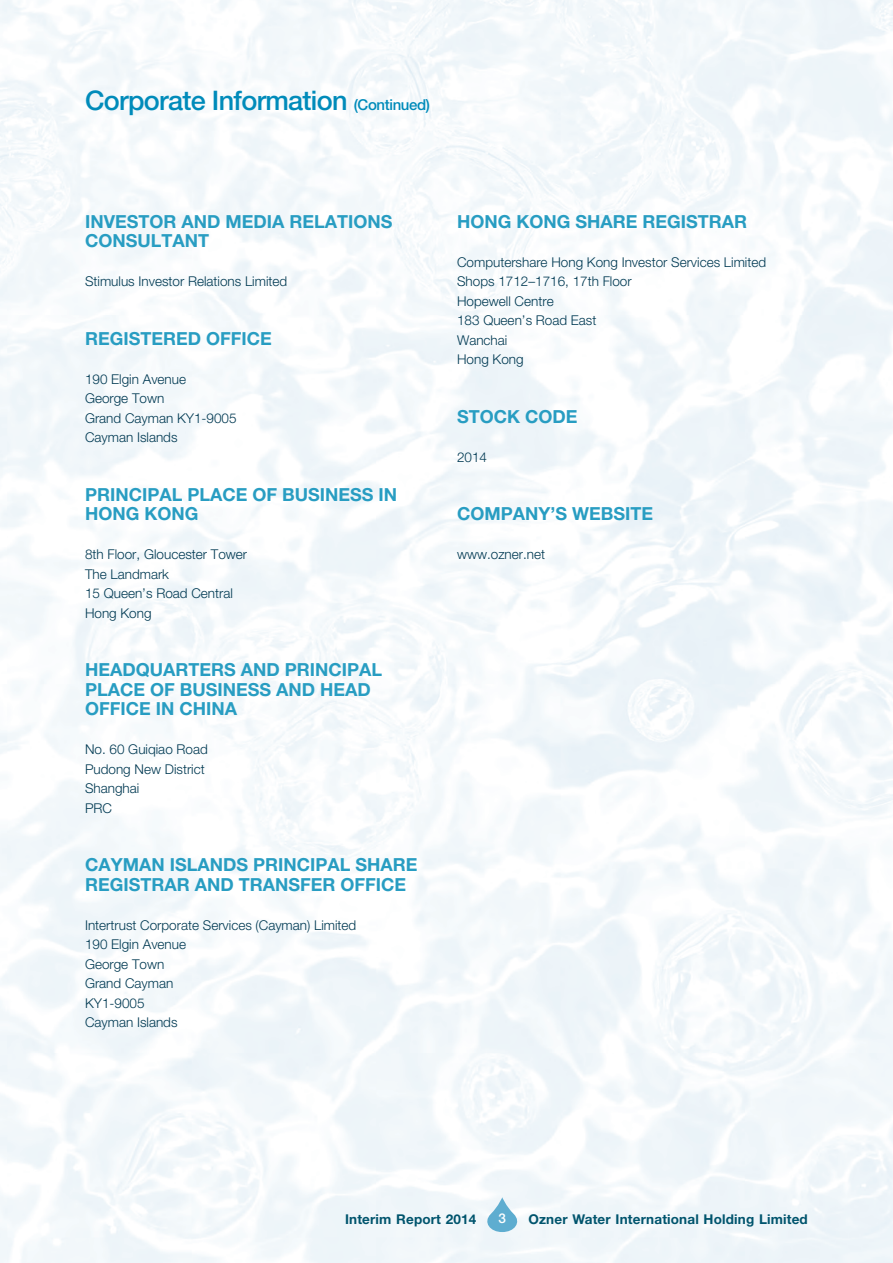
<style>
.page{position:relative;width:893px;height:1263px;background:#fff}
.page>*{position:absolute;margin:0;border:0;box-sizing:border-box;transform-origin:0 0}
.t1{font:500 27px "Helvetica Neue LT Std";letter-spacing:-.025em;color:#008bba}
.t2{font:700 18px/19.5px "Helvetica Neue LT Std";color:#289dc2}
.t3{font:300 13.5px/19.5px "Helvetica Neue LT Std";color:#003952}
.t4{font:700 13.5px "Helvetica Neue LT Std";letter-spacing:.01em;color:#00546d}
.t5{font:500 13.5px "Helvetica Neue LT Std";color:#fff}
.s1{font-size:15px}
</style>
<div class="page">
<svg style="left:482px;top:1197px;width:40px;height:35px"></svg>
<h1 class="t1" style="left:85px;top:84px;width:346px">Corporate Information <span class="s1">(Continued)</span></h1>
<p class="t2" style="left:85px;top:211px;width:309px">INVESTOR AND MEDIA RELATIONS<br>CONSULTANT</p>
<p class="t3" style="left:85px;top:271px;width:204px">Stimulus Investor Relations Limited</p>
<p class="t2" style="left:85px;top:328px;width:188px">REGISTERED OFFICE</p>
<p class="t3" style="left:85px;top:369px;width:153px">190 Elgin Avenue<br>George Town<br>Grand Cayman KY1-9005<br>Cayman Islands</p>
<p class="t2" style="left:85px;top:484px;width:314px">PRINCIPAL PLACE OF BUSINESS IN<br>HONG KONG</p>
<p class="t3" style="left:85px;top:544px;width:164px">8th Floor, Gloucester Tower<br>The Landmark<br>15 Queen’s Road Central<br>Hong Kong</p>
<p class="t2" style="left:85px;top:659px;width:299px">HEADQUARTERS AND PRINCIPAL<br>PLACE OF BUSINESS AND HEAD<br>OFFICE IN CHINA</p>
<p class="t3" style="left:85px;top:739px;width:124px">No. 60 Guiqiao Road<br>Pudong New District<br>Shanghai<br>PRC</p>
<p class="t2" style="left:85px;top:854px;width:334px">CAYMAN ISLANDS PRINCIPAL SHARE<br>REGISTRAR AND TRANSFER OFFICE</p>
<p class="t3" style="left:85px;top:915px;width:273px">Intertrust Corporate Services (Cayman) Limited<br>190 Elgin Avenue<br>George Town<br>Grand Cayman<br>KY1-9005<br>Cayman Islands</p>
<p class="t2" style="left:457px;top:211px;width:291px">HONG KONG SHARE REGISTRAR</p>
<p class="t3" style="left:457px;top:252px;width:311px">Computershare Hong Kong Investor Services Limited<br>Shops 1712–1716, 17th Floor<br>Hopewell Centre<br>183 Queen’s Road East<br>Wanchai<br>Hong Kong</p>
<p class="t2" style="left:457px;top:406px;width:122px">STOCK CODE</p>
<p class="t3" style="left:457px;top:447px;width:32px">2014</p>
<p class="t2" style="left:457px;top:503px;width:198px">COMPANY’S WEBSITE</p>
<p class="t3" style="left:457px;top:544px;width:90px">www.ozner.net</p>
<p class="t4" style="left:345px;top:1210px;width:133px">Interim Report 2014</p>
<p class="t5" style="left:498px;top:1210px;width:9px">3</p>
<p class="t4" style="left:528px;top:1210px;width:281px">Ozner Water International Holding Limited</p>
</div>
